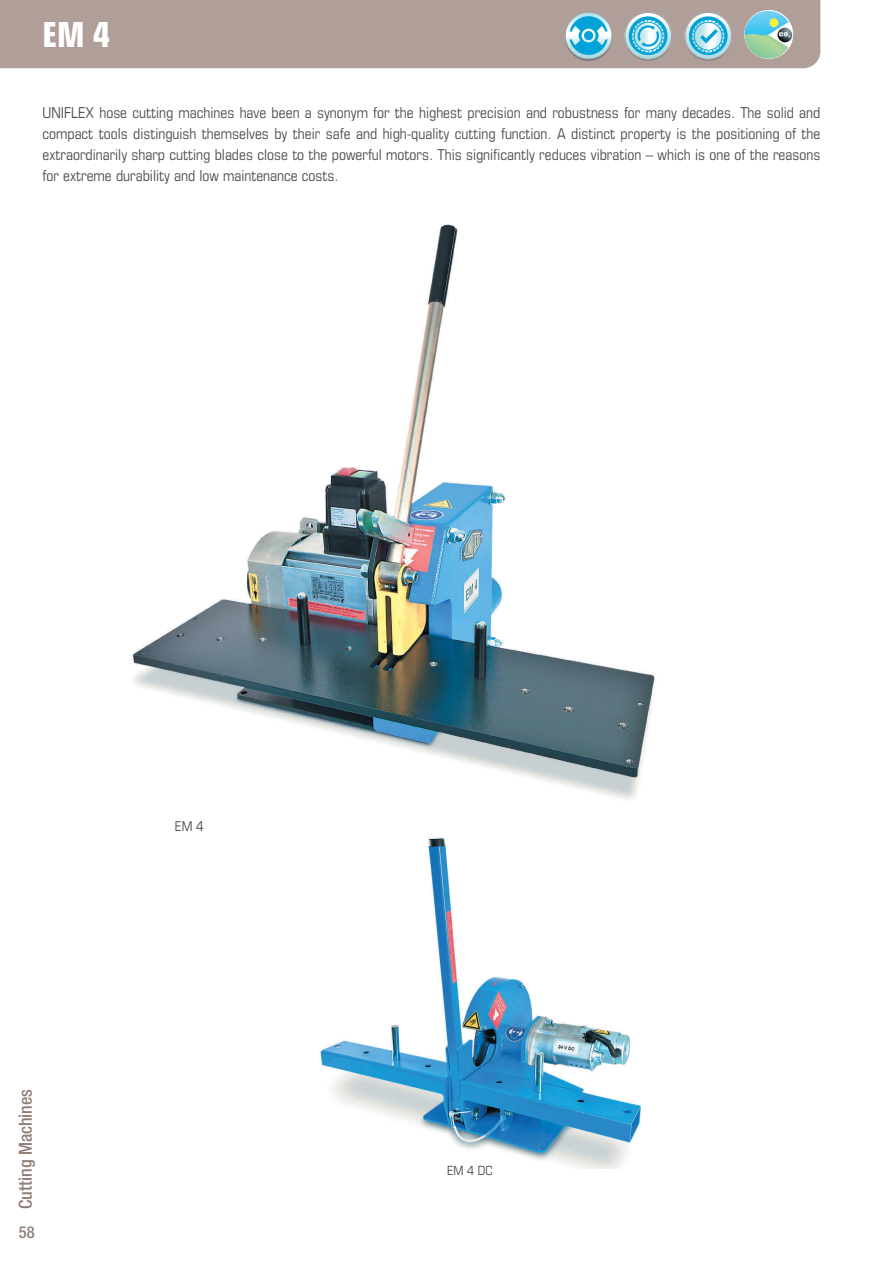
<style>
.page{position:relative;width:893px;height:1263px;background:#fff}
.page>*{position:absolute;margin:0;border:0;box-sizing:border-box;transform-origin:0 0}
.t1{font:700 condensed 34.5px "Eurostile LT Std";color:#fff}
.t2{font:500 condensed 18px "Helvetica Neue LT Pro";color:#917e77}
.t3{font:500 condensed 16.5px "Helvetica Neue LT Pro";color:#917e77}
.t4{font:condensed 15px/21px "Eurostile LT Std";color:#4b4c4d;text-align:justify}
.t5{font:condensed 13.5px "Eurostile LT Std";color:#4b4c4d}
.t6{font:condensed 12.6px "Eurostile LT Std";color:#4b4c4d}
</style>
<div class="page">
<div style="left:0;top:0;width:820px;height:68px;background:#b09f99"></div>
<img style="left:320px;top:837px;width:321px;height:332px">
<img style="left:131px;top:224px;width:524px;height:576px">
<svg style="left:565px;top:12px;width:47px;height:47px;background:#77bcd2"></svg>
<div style="left:565px;top:12px;width:47px;height:47px;border:1px solid #a3a4a8;border-radius:50%"></div>
<svg style="left:625px;top:12px;width:46px;height:47px;background:#90c5d5"></svg>
<svg style="left:685px;top:12px;width:46px;height:47px;background:#94c7d5"></svg>
<img style="left:744px;top:10px;width:49px;height:49px;border-radius:50%">
<h1 class="t1" style="left:43px;top:20px;width:70px">EM 4</h1>
<p class="t4" style="left:43px;top:103px;width:779px">UNIFLEX hose cutting machines have been a synonym for the highest precision and robustness for many decades. The solid and compact tools distinguish themselves by their safe and high-quality cutting function. A distinct property is the positioning of the extraordinarily sharp cutting blades close to the powerful motors. This significantly reduces vibration – which is one of the reasons for extreme durability and low maintenance costs.</p>
<p class="t2" style="left:15px;top:1209px;width:122px;rotate:-90deg">Cutting Machines</p>
<p class="t3" style="left:19px;top:1223px;width:17px">58</p>
<p class="t5" style="left:175px;top:820px;width:30px">EM 4</p>
<p class="t6" style="left:447px;top:1165px;width:47px">EM 4 DC</p>
</div>
